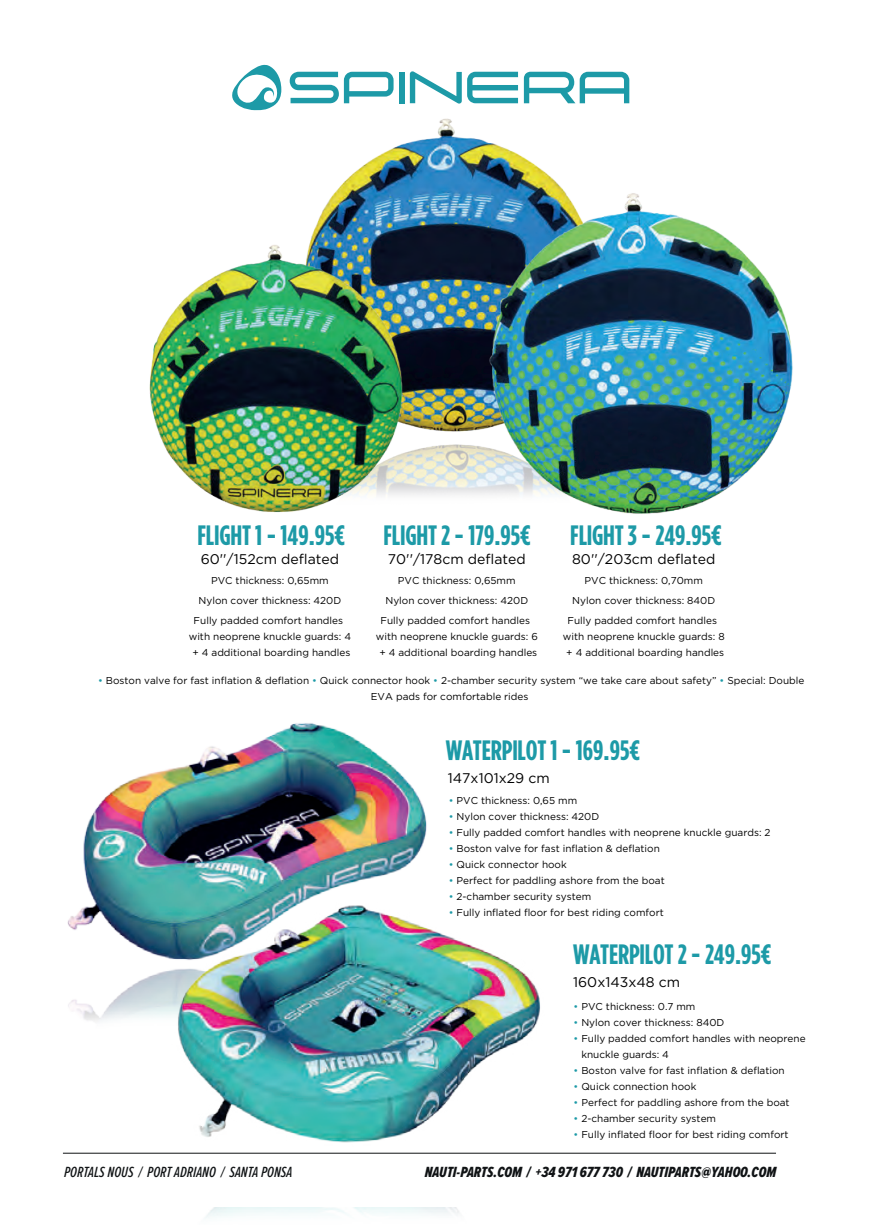
<style>
.page{position:relative;width:874px;height:1225px;background:#fff}
.page>*{position:absolute;margin:0;border:0;box-sizing:border-box;transform-origin:0 0}
.t1{font:700 28px "Gotham Condensed";letter-spacing:-.01em;color:#1d9aa7}
.t2{font:15.2px "Proxima Nova Ex Cn Extrabld It";color:#101315}
.t3{font:italic 500 15.2px "Proxima Nova Ex Cn";color:#101315}
.t4{font:14px "Gotham Pro";color:#000001}
.t5{font:10px/20px "Gotham Pro";color:#000001;text-align:center}
.s1{color:#1d9aa7}
.s2{color:#fff}
</style>
<div class="page">
<img style="left:310px;top:118px;width:245px;height:377px">
<img style="left:149px;top:243px;width:260px;height:269px">
<img style="left:422px;top:181px;width:371px;height:333px">
<svg style="left:232px;top:64px;width:49px;height:47px"></svg>
<svg style="left:289px;top:72px;width:104px;height:31px"></svg>
<div style="left:399px;top:72px;width:5px;height:31px;background:#1d9aa7"></div>
<svg style="left:409px;top:71px;width:52px;height:33px"></svg>
<svg style="left:467px;top:72px;width:50px;height:31px"></svg>
<svg style="left:523px;top:72px;width:106px;height:31px"></svg>
<img style="left:67px;top:723px;width:360px;height:298px">
<img style="left:160px;top:892px;width:380px;height:326px">
<div style="left:0;top:1146px;width:857px;height:60px;background:#fff"></div>
<hr style="left:63px;top:1152px;width:712px;height:1px;background:#101315">
<h1 class="t1" style="left:383px;top:519px;width:149px">FLIGHT 2 - 179.95€</h1>
<h3 class="t4" style="left:387px;top:551px;width:139px">70''/178cm deflated</h3>
<p class="t5" style="left:380px;top:570px;width:151px">PVC thickness: 0,65mm<br>Nylon cover thickness: 420D<br>Fully padded comfort handles</p>
<p class="t5" style="left:375px;top:628px;width:163px;line-height:16px">with neoprene knuckle guards: 6 + 4 additional boarding handles</p>
<p class="t5" style="left:98px;top:672px;width:707px;line-height:16px"><span class="s1">•</span> Boston valve for fast inflation &amp; deflation <span class="s1">•</span> Quick connector hook <span class="s1">•</span> 2-chamber security system “we take care about safety” <span class="s1">•</span> Special: Double<br>EVA pads for comfortable rides</p>
<h1 class="t1" style="left:197px;top:519px;width:149px">FLIGHT 1 - 149.95€</h1>
<h3 class="t4" style="left:200px;top:551px;width:140px">60''/152cm deflated</h3>
<p class="t5" style="left:193px;top:570px;width:151px">PVC thickness: 0,65mm<br>Nylon cover thickness: 420D<br>Fully padded comfort handles</p>
<p class="t5" style="left:189px;top:628px;width:164px;line-height:16px">with neoprene knuckle guards: 4 + 4 additional boarding handles</p>
<h1 class="t1" style="left:570px;top:519px;width:153px">FLIGHT 3 - 249.95€</h1>
<h3 class="t4" style="left:572px;top:551px;width:145px">80''/203cm deflated</h3>
<p class="t5" style="left:567px;top:570px;width:151px">PVC thickness: 0,70mm<br>Nylon cover thickness: 840D<br>Fully padded comfort handles</p>
<p class="t5" style="left:562px;top:628px;width:163px;line-height:16px">with neoprene knuckle guards: 8 + 4 additional boarding handles</p>
<h1 class="t1" style="left:445px;top:734px;width:196px">WATERPILOT 1 - 169.95€</h1>
<h3 class="t4" style="left:447px;top:770px;width:103px">147x101x29 cm</h3>
<p class="t5" style="left:448px;top:791px;width:130px"><span class="s1">•</span> PVC thickness: 0,65 mm</p>
<p class="t5" style="left:448px;top:807px;width:152px"><span class="s1">•</span> Nylon cover thickness: 420D</p>
<p class="t5" style="left:448px;top:823px;width:323px"><span class="s1">•</span> Fully padded comfort handles with neoprene knuckle guards: 2</p>
<p class="t5" style="left:448px;top:839px;width:212px"><span class="s1">•</span> Boston valve for fast inflation &amp; deflation</p>
<p class="t5" style="left:448px;top:855px;width:119px"><span class="s1">•</span> Quick connector hook</p>
<p class="t5" style="left:448px;top:871px;width:217px"><span class="s1">•</span> Perfect for paddling ashore from the boat</p>
<p class="t5" style="left:448px;top:887px;width:144px"><span class="s1">•</span> 2-chamber security system</p>
<p class="t5" style="left:448px;top:903px;width:216px"><span class="s1">•</span> Fully inflated floor for best riding comfort</p>
<h1 class="t1" style="left:572px;top:938px;width:200px">WATERPILOT 2 - 249.95€</h1>
<p class="t5" style="left:573px;top:996px;width:123px"><span class="s1">•</span> PVC thickness: 0.7 mm</p>
<p class="t5" style="left:573px;top:1012px;width:152px"><span class="s1">•</span> Nylon cover thickness: 840D</p>
<p class="t5" style="left:573px;top:1028px;width:233px"><span class="s1">•</span> Fully padded comfort handles with neoprene</p>
<p class="t5" style="left:573px;top:1044px;width:97px"><span class="s2">•</span> knuckle guards: 4</p>
<p class="t5" style="left:573px;top:1060px;width:212px"><span class="s1">•</span> Boston valve for fast inflation &amp; deflation</p>
<p class="t5" style="left:573px;top:1076px;width:124px"><span class="s1">•</span> Quick connection hook</p>
<p class="t5" style="left:573px;top:1092px;width:217px"><span class="s1">•</span> Perfect for paddling ashore from the boat</p>
<p class="t5" style="left:573px;top:1108px;width:144px"><span class="s1">•</span> 2-chamber security system</p>
<p class="t5" style="left:573px;top:1124px;width:216px"><span class="s1">•</span> Fully inflated floor for best riding comfort</p>
<h3 class="t4" style="left:573px;top:974px;width:108px">160x143x48 cm</h3>
<h2 class="t3" style="left:64px;top:1161px;width:229px">PORTALS NOUS / PORT ADRIANO / SANTA PONSA</h2>
<h2 class="t2" style="left:424px;top:1161px;width:353px">NAUTI-PARTS.COM / +34 971 677 730 / NAUTIPARTS@YAHOO.COM</h2>
</div>
